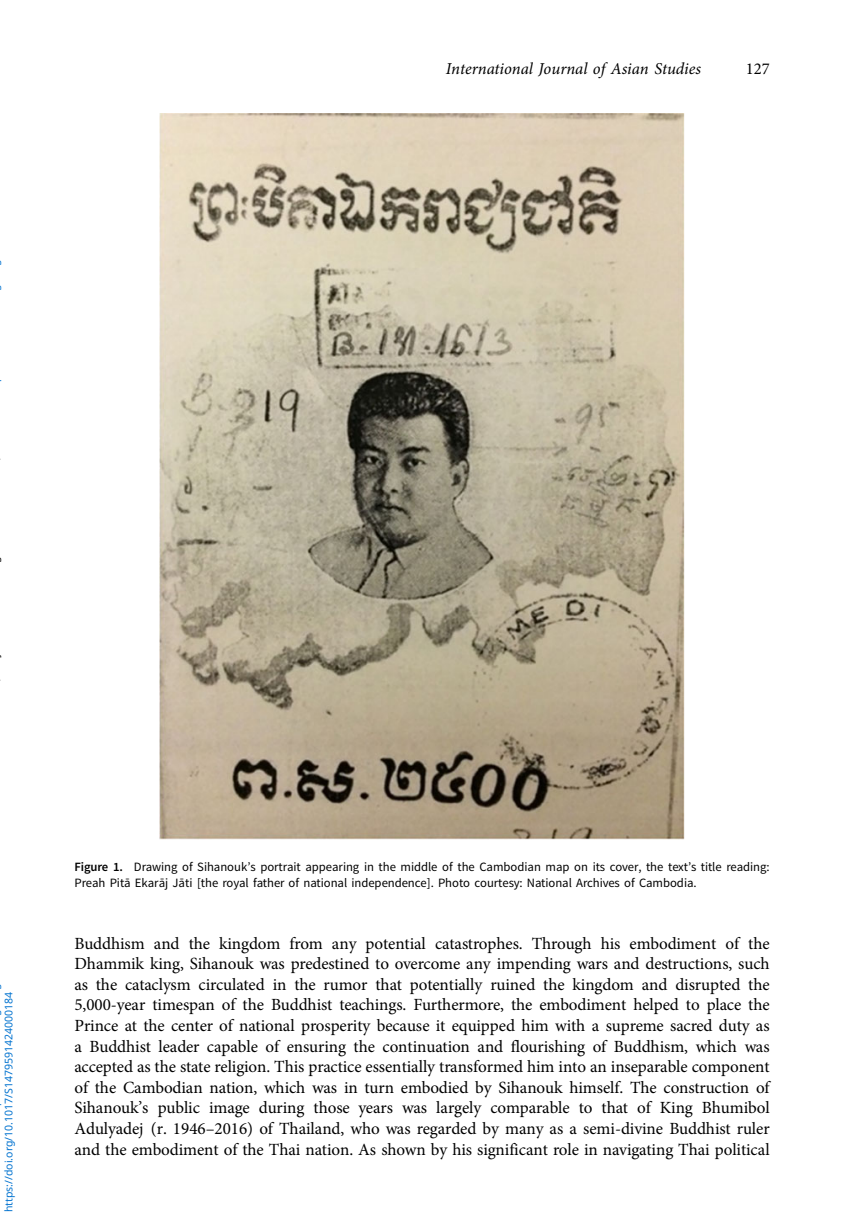
<style>
.page{position:relative;width:864px;height:1226px;background:#fff}
.page>*{position:absolute;margin:0;border:0;box-sizing:border-box;transform-origin:0 0}
.t1{font:17.15px/20.7px "Adv OT1 ef 757 c 0";color:#000;text-align:justify}
.t2{font:16.62px "Adv OT7 d 6 df 7 ab.I";color:#000}
.t3{font:16.62px "Adv OT1 ef 757 c 0";color:#000}
.t4{font:12.6px/15.8px "Adv OT0 e 40 dc 65";color:#000}
.t5{font:10.5px "Noto Sans";color:#0172cf}
.s1{font-family:"Adv OT031 da 8 bf"}
.s2{font-style:inherit}
</style>
<div class="page">
<img style="left:159px;top:114px;width:525px;height:725px">
<p class="t2" style="left:445px;top:63px;width:256px">International Journal of Asian Studies</p>
<p class="t3" style="left:745px;top:62px;width:25px">127</p>
<p class="t5" style="left:1px;top:1212px;width:222px;rotate:-90deg">https://doi.org/10.1017/S1479591424000184</p>
<p class="t4" style="left:74px;top:860px;width:696px"><span class="s1">Figure 1.</span> Drawing of Sihanouk<span class="s2">’</span>s portrait appearing in the middle of the Cambodian map on its cover, the text<span class="s2">’</span>s title reading:<br>Preah Pit<span class="s2">ā</span> Ekar<span class="s2">ā</span>j J<span class="s2">ā</span>ti [the royal father of national independence]. Photo courtesy: National Archives of Cambodia.</p>
<p class="t1" style="left:74px;top:934px;width:696px">Buddhism and the kingdom from any potential catastrophes. Through his embodiment of the Dhammik king, Sihanouk was predestined to overcome any impending wars and destructions, such as the cataclysm circulated in the rumor that potentially ruined the kingdom and disrupted the 5,000-year timespan of the Buddhist teachings. Furthermore, the embodiment helped to place the Prince at the center of national prosperity because it equipped him with a supreme sacred duty as a Buddhist leader capable of ensuring the continuation and flourishing of Buddhism, which was accepted as the state religion. This practice essentially transformed him into an inseparable component of the Cambodian nation, which was in turn embodied by Sihanouk himself. The construction of Sihanouk<span class="s2">’</span>s public image during those years was largely comparable to that of King Bhumibol Adulyadej (r. 1946<span class="s2">–</span>2016) of Thailand, who was regarded by many as a semi-divine Buddhist ruler and the embodiment of the Thai nation. As shown by his significant role in navigating Thai political</p>
</div>
